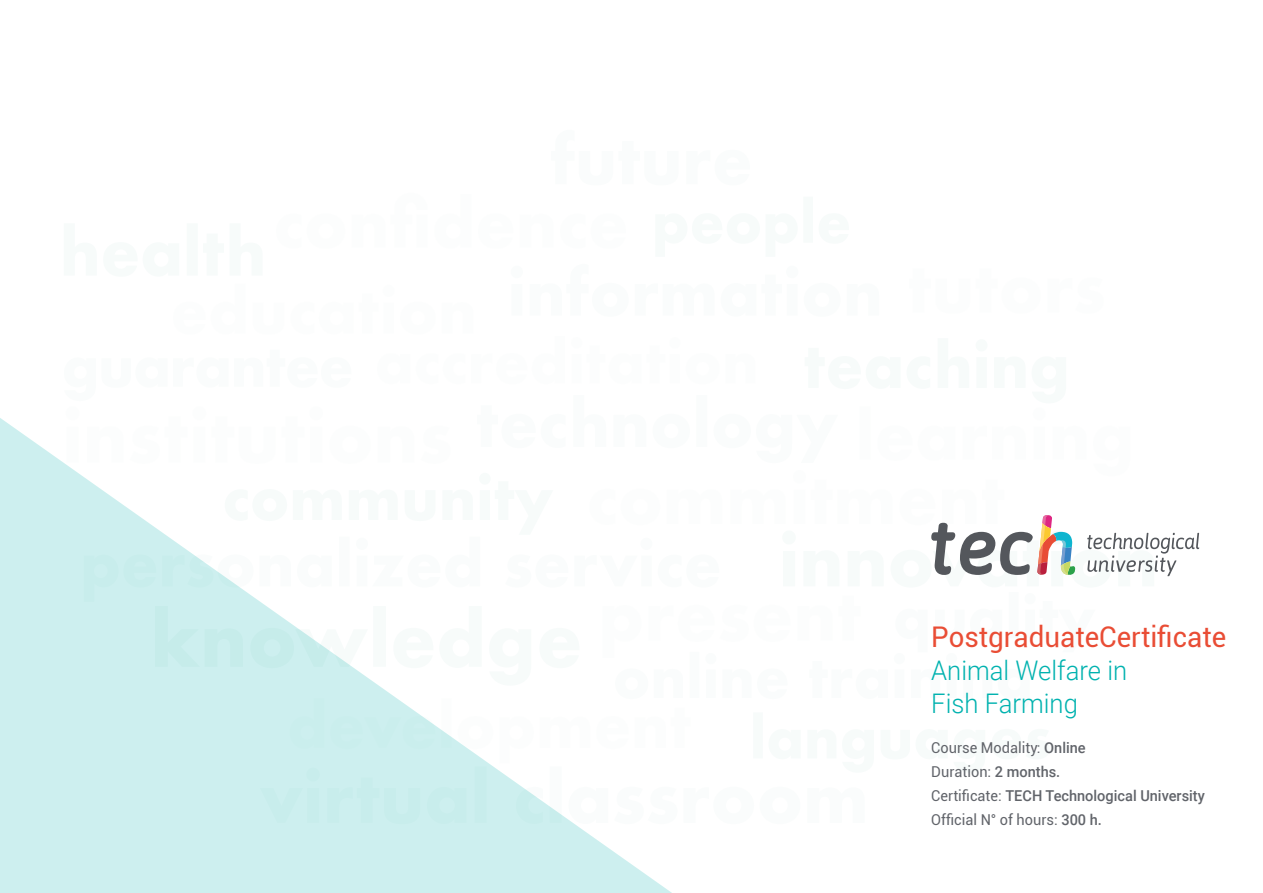
<style>
.page{position:relative;width:1263px;height:893px;background:#fff}
.page>*{position:absolute;margin:0;border:0;box-sizing:border-box;transform-origin:0 0}
.t1{font:28.5px "Roboto";color:#e94d35}
.t2{font:300 27px/33px "Roboto";color:#00b2af;scale:.95 1}
.t3{font:15px/23.7px "Roboto";color:#61646a}
.s1{font-weight:500}
</style>
<div class="page">
<div style="left:0;top:418px;width:672px;height:475px;background:#cdefef"></div>
<svg style="left:64px;top:418px;width:1135px;height:406px"></svg>
<h1 class="t1" style="left:931px;top:616px;width:296px">PostgraduateCertificate</h1>
<h2 class="t2" style="left:931px;top:652px;width:208px">Animal Welfare in<br>Fish Farming</h2>
<p class="t3" style="left:931px;top:736px;width:275px">Course Modality: <span class="s1">Online<br></span>Duration: <span class="s1">2 months.<br></span>Certificate: <span class="s1">TECH Technological University<br></span>Official N° of hours: <span class="s1">300 h.</span></p>
</div>
